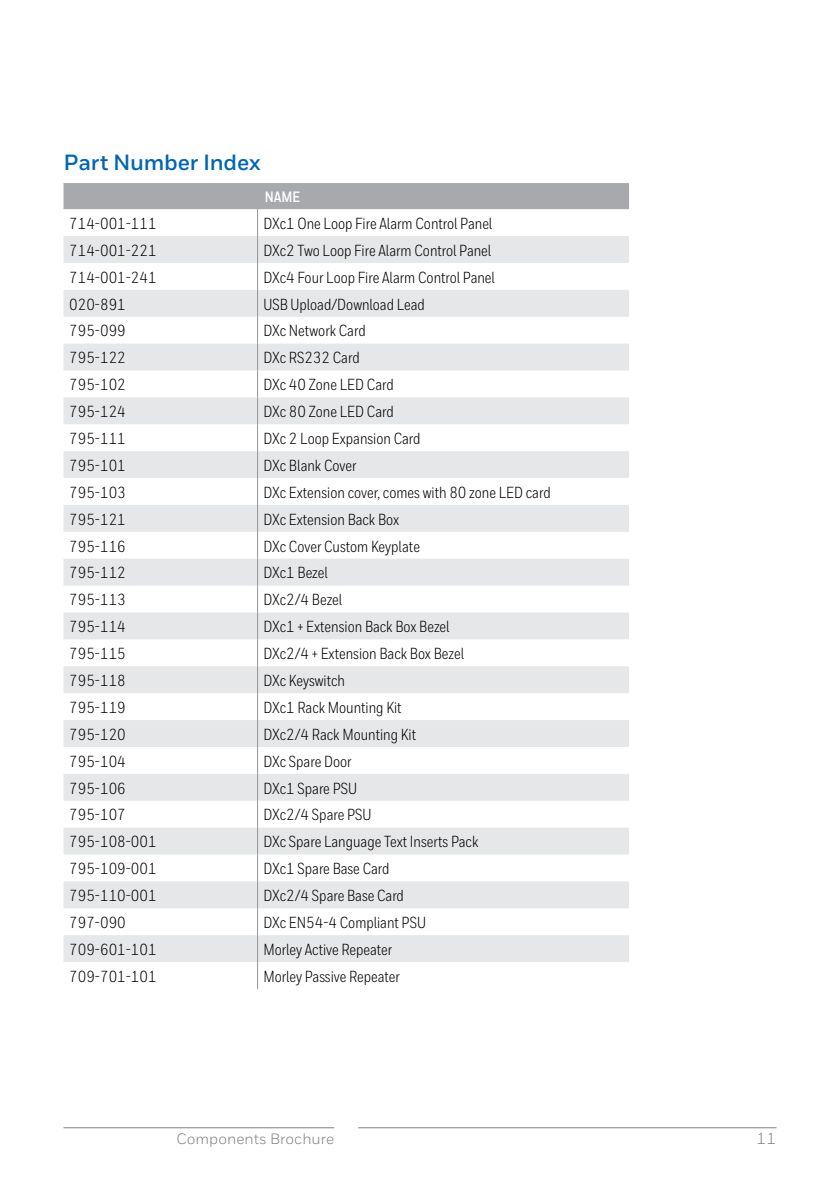
<style>
.page{position:relative;width:840px;height:1191px;background:#fff}
.page>*{position:absolute;margin:0;border:0;box-sizing:border-box;transform-origin:0 0}
.t1{font:700 22px "Honeywell Sans";letter-spacing:-.01em;color:#0066b3}
.t2{font:16px "Honeywell Cond";color:#000}
.t3{font:16px "Honeywell Sans";color:#808285}
.t4{font:15px "Honeywell Sans";color:#808285}
.t5{font:700 15px "Honeywell Cond";color:#fff}
</style>
<div class="page">
<svg style="left:63px;top:183px;width:565px;height:806px"></svg>
<hr style="left:358px;top:1127px;width:418px;height:1px;background:#808285">
<hr style="left:63px;top:1127px;width:271px;height:1px;background:#808285">
<h1 class="t1" style="left:63px;top:149px;width:198px">Part Number Index</h1>
<p class="t5" style="left:264px;top:188px;width:37px">NAME</p>
<p class="t2" style="left:69px;top:214px;width:89px">714-001-111</p>
<p class="t2" style="left:263px;top:214px;width:230px">DXc1 One Loop Fire Alarm Control Panel</p>
<p class="t2" style="left:69px;top:241px;width:89px">714-001-221</p>
<p class="t2" style="left:263px;top:241px;width:229px">DXc2 Two Loop Fire Alarm Control Panel</p>
<p class="t2" style="left:69px;top:267px;width:89px">714-001-241</p>
<p class="t2" style="left:263px;top:267px;width:233px">DXc4 Four Loop Fire Alarm Control Panel</p>
<p class="t2" style="left:69px;top:294px;width:58px">020-891</p>
<p class="t2" style="left:263px;top:294px;width:163px">USB Upload/Download Lead</p>
<p class="t2" style="left:69px;top:321px;width:58px">795-099</p>
<p class="t2" style="left:263px;top:321px;width:104px">DXc Network Card</p>
<p class="t2" style="left:69px;top:348px;width:58px">795-122</p>
<p class="t2" style="left:263px;top:348px;width:98px">DXc RS232 Card</p>
<p class="t2" style="left:69px;top:375px;width:58px">795-102</p>
<p class="t2" style="left:263px;top:375px;width:132px">DXc 40 Zone LED Card</p>
<p class="t2" style="left:69px;top:402px;width:58px">795-124</p>
<p class="t2" style="left:263px;top:402px;width:132px">DXc 80 Zone LED Card</p>
<p class="t2" style="left:69px;top:429px;width:58px">795-111</p>
<p class="t2" style="left:263px;top:429px;width:159px">DXc 2 Loop Expansion Card</p>
<p class="t2" style="left:69px;top:456px;width:58px">795-101</p>
<p class="t2" style="left:263px;top:456px;width:95px">DXc Blank Cover</p>
<p class="t2" style="left:69px;top:483px;width:58px">795-103</p>
<p class="t2" style="left:263px;top:483px;width:289px">DXc Extension cover, comes with 80 zone LED card</p>
<p class="t2" style="left:69px;top:509px;width:58px">795-121</p>
<p class="t2" style="left:263px;top:509px;width:137px">DXc Extension Back Box</p>
<p class="t2" style="left:69px;top:536px;width:58px">795-116</p>
<p class="t2" style="left:263px;top:536px;width:158px">DXc Cover Custom Keyplate</p>
<p class="t2" style="left:69px;top:563px;width:58px">795-112</p>
<p class="t2" style="left:263px;top:563px;width:66px">DXc1 Bezel</p>
<p class="t2" style="left:69px;top:590px;width:58px">795-113</p>
<p class="t2" style="left:263px;top:590px;width:80px">DXc2/4 Bezel</p>
<p class="t2" style="left:69px;top:617px;width:58px">795-114</p>
<p class="t2" style="left:263px;top:617px;width:187px">DXc1 + Extension Back Box Bezel</p>
<p class="t2" style="left:69px;top:644px;width:58px">795-115</p>
<p class="t2" style="left:263px;top:644px;width:202px">DXc2/4 + Extension Back Box Bezel</p>
<p class="t2" style="left:69px;top:671px;width:58px">795-118</p>
<p class="t2" style="left:263px;top:671px;width:83px">DXc Keyswitch</p>
<p class="t2" style="left:69px;top:698px;width:58px">795-119</p>
<p class="t2" style="left:263px;top:698px;width:140px">DXc1 Rack Mounting Kit</p>
<p class="t2" style="left:69px;top:724px;width:58px">795-120</p>
<p class="t2" style="left:263px;top:724px;width:154px">DXc2/4 Rack Mounting Kit</p>
<p class="t2" style="left:69px;top:751px;width:58px">795-104</p>
<p class="t2" style="left:263px;top:751px;width:90px">DXc Spare Door</p>
<p class="t2" style="left:69px;top:778px;width:58px">795-106</p>
<p class="t2" style="left:263px;top:778px;width:95px">DXc1 Spare PSU</p>
<p class="t2" style="left:69px;top:805px;width:58px">795-107</p>
<p class="t2" style="left:263px;top:805px;width:110px">DXc2/4 Spare PSU</p>
<p class="t2" style="left:69px;top:832px;width:89px">795-108-001</p>
<p class="t2" style="left:263px;top:832px;width:216px">DXc Spare Language Text Inserts Pack</p>
<p class="t2" style="left:69px;top:859px;width:89px">795-109-001</p>
<p class="t2" style="left:263px;top:859px;width:128px">DXc1 Spare Base Card</p>
<p class="t2" style="left:69px;top:886px;width:89px">795-110-001</p>
<p class="t2" style="left:263px;top:886px;width:142px">DXc2/4 Spare Base Card</p>
<p class="t2" style="left:69px;top:913px;width:58px">797-090</p>
<p class="t2" style="left:263px;top:913px;width:164px">DXc EN54-4 Compliant PSU</p>
<p class="t2" style="left:69px;top:939px;width:89px">709-601-101</p>
<p class="t2" style="left:263px;top:939px;width:130px">Morley Active Repeater</p>
<p class="t2" style="left:69px;top:966px;width:89px">709-701-101</p>
<p class="t2" style="left:263px;top:966px;width:138px">Morley Passive Repeater</p>
<p class="t4" style="left:176px;top:1129px;width:159px">Components Brochure</p>
<p class="t3" style="left:756px;top:1129px;width:21px">11</p>
</div>
